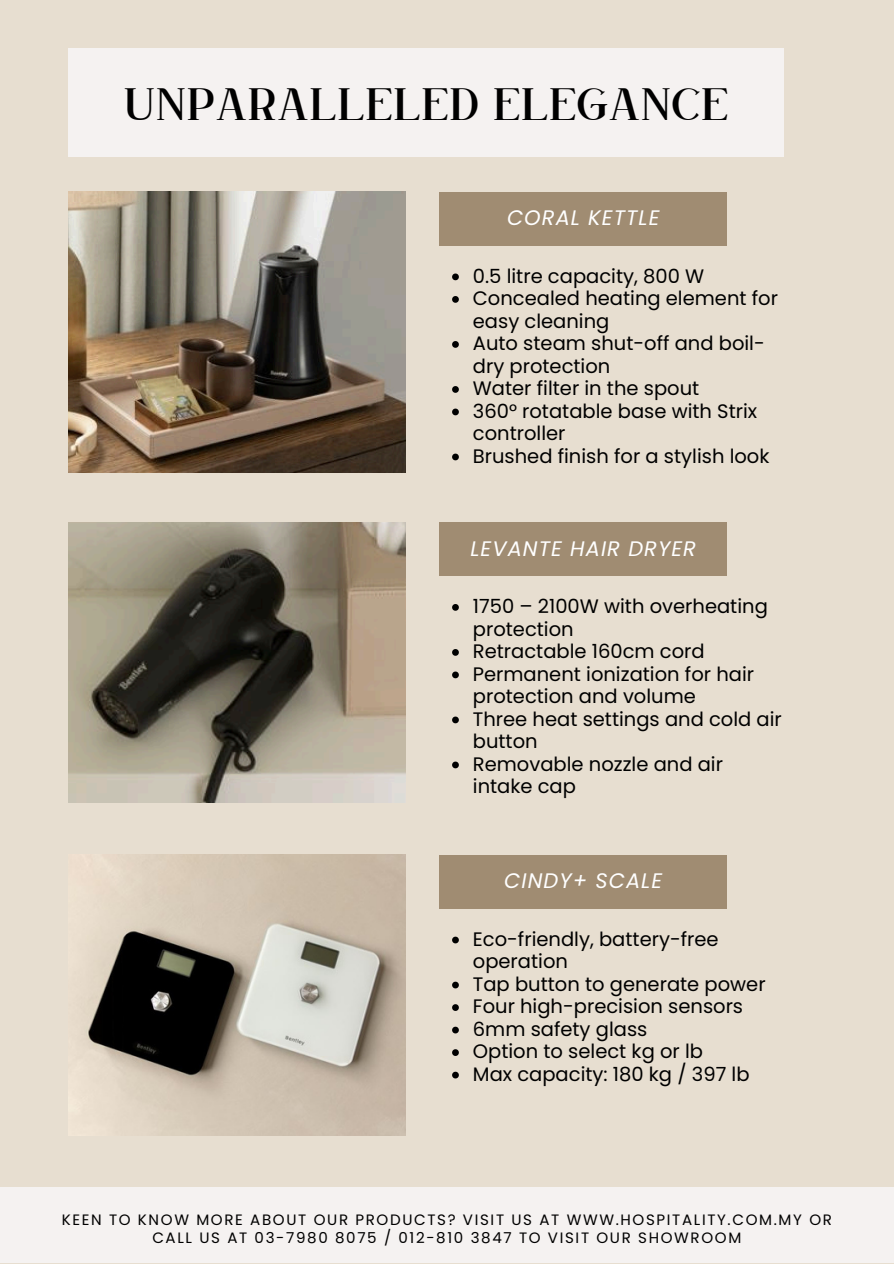
<style>
.page{position:relative;width:894px;height:1264px;background:#fff}
.page>*{position:absolute;margin:0;border:0;box-sizing:border-box;transform-origin:0 0}
.t1{font:49.5px "Grown";letter-spacing:.05em;color:#000}
.t2{font:italic 21px "Poppins";letter-spacing:.05em;color:#fff}
.t3{font:19.5px/22.5px "Poppins";color:#000}
.t4{font:15px/18px "Poppins";letter-spacing:.11em;color:#000;text-align:center}
</style>
<div class="page">
<div style="left:0;top:0;width:893px;height:1263px;background:#e7ded0"></div>
<img style="left:69px;top:192px;width:336px;height:280px">
<div style="left:69px;top:48px;width:714px;height:109px;background:#f7f5f5"></div>
<div style="left:439px;top:192px;width:287px;height:53px;background:#a08c72"></div>
<div style="left:0;top:1187px;width:893px;height:76px;background:#f7f5f5"></div>
<img style="left:69px;top:522px;width:336px;height:280px">
<div style="left:439px;top:522px;width:287px;height:54px;background:#a08c72"></div>
<img style="left:69px;top:854px;width:336px;height:281px">
<div style="left:439px;top:854px;width:287px;height:54px;background:#a08c72"></div>
<svg style="left:452px;top:273px;width:6px;height:7px"></svg>
<svg style="left:452px;top:296px;width:6px;height:7px"></svg>
<svg style="left:452px;top:341px;width:6px;height:7px"></svg>
<svg style="left:452px;top:386px;width:6px;height:7px"></svg>
<svg style="left:452px;top:408px;width:6px;height:7px"></svg>
<svg style="left:452px;top:453px;width:6px;height:7px"></svg>
<svg style="left:452px;top:604px;width:6px;height:6px"></svg>
<svg style="left:452px;top:649px;width:6px;height:6px"></svg>
<svg style="left:452px;top:671px;width:6px;height:7px"></svg>
<svg style="left:452px;top:716px;width:6px;height:7px"></svg>
<svg style="left:452px;top:761px;width:6px;height:7px"></svg>
<svg style="left:452px;top:936px;width:6px;height:7px"></svg>
<svg style="left:452px;top:981px;width:6px;height:7px"></svg>
<svg style="left:452px;top:1004px;width:6px;height:6px"></svg>
<svg style="left:452px;top:1026px;width:6px;height:7px"></svg>
<svg style="left:452px;top:1049px;width:6px;height:6px"></svg>
<svg style="left:452px;top:1071px;width:6px;height:7px"></svg>
<p class="t1" style="left:124px;top:74px;width:604px">UNPARALLELED ELEGANCE</p>
<h1 class="t2" style="left:507px;top:203px;width:154px">CORAL KETTLE</h1>
<p class="t3" style="left:472px;top:264px;width:233px">0.5 litre capacity, 800 W</p>
<p class="t3" style="left:472px;top:287px;width:306px">Concealed heating element for easy cleaning</p>
<p class="t3" style="left:472px;top:332px;width:293px">Auto steam shut-off and boil&shy;dry protection</p>
<h2 class="t3" style="left:472px;top:377px;width:228px">Water filter in the spout</h2>
<p class="t3" style="left:472px;top:399px;width:286px">360° rotatable base with Strix controller</p>
<p class="t3" style="left:472px;top:444px;width:298px">Brushed finish for a stylish look</p>
<h2 class="t2" style="left:470px;top:533px;width:227px">LEVANTE HAIR DRYER</h2>
<p class="t3" style="left:472px;top:595px;width:296px">1750 – 2100W with overheating protection</p>
<p class="t3" style="left:472px;top:640px;width:233px">Retractable 160cm cord</p>
<p class="t3" style="left:472px;top:662px;width:282px">Permanent ionization for hair protection and volume</p>
<h2 class="t3" style="left:472px;top:707px;width:310px">Three heat settings and cold air button</h2>
<p class="t3" style="left:472px;top:752px;width:251px">Removable nozzle and air intake cap</p>
<p class="t2" style="left:504px;top:866px;width:159px">CINDY+ SCALE</p>
<p class="t3" style="left:472px;top:927px;width:247px">Eco-friendly, battery-free operation</p>
<p class="t3" style="left:472px;top:972px;width:294px">Tap button to generate power</p>
<p class="t3" style="left:472px;top:995px;width:272px">Four high-precision sensors</p>
<p class="t3" style="left:472px;top:1017px;width:176px">6mm safety glass</p>
<p class="t3" style="left:472px;top:1040px;width:231px">Option to select kg or lb</p>
<p class="t3" style="left:472px;top:1062px;width:278px">Max capacity: 180 kg / 397 lb</p>
<p class="t4" style="left:62px;top:1210px;width:771px">KEEN TO KNOW MORE ABOUT OUR PRODUCTS? VISIT US AT WWW.HOSPITALITY.COM.MY OR<br>CALL US AT 03-7980 8075 / 012-810 3847 TO VISIT OUR SHOWROOM</p>
</div>
